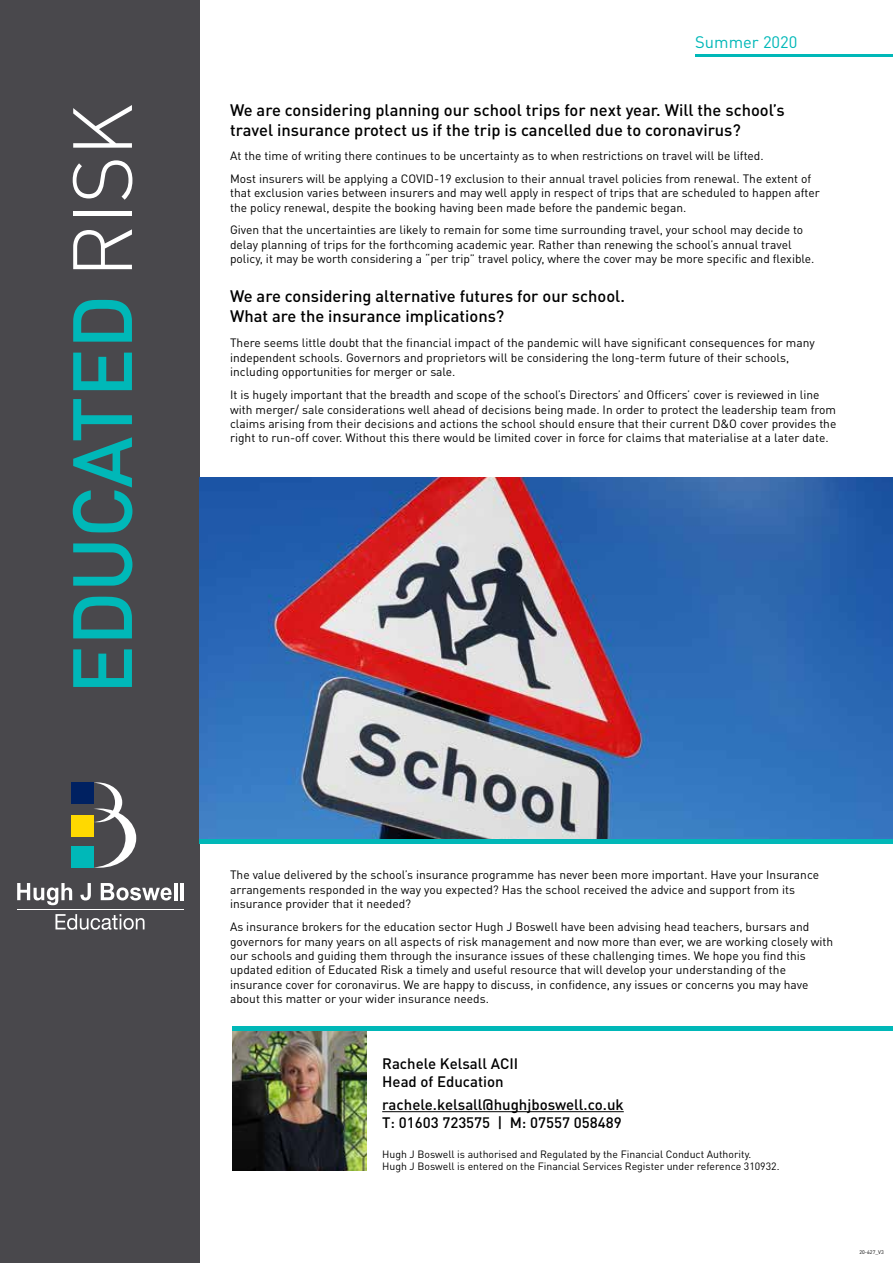
<style>
.page{position:relative;width:893px;height:1263px;background:#fff}
.page>*{position:absolute;margin:0;border:0;box-sizing:border-box;transform-origin:0 0}
.t1{font:500 82.5px "DIN Pro";letter-spacing:-.015em;color:#00b8b8}
.t2{font:500 16.5px/19.8px "DIN Pro";color:#000}
.t3{font:16.5px "DIN Pro";color:#00b8b8}
.t4{font:500 15px/18px "DIN Pro";color:#000}
.t5{font:12px/14.4px "DIN Pro";color:#000}
.t6{font:10.5px/12.6px "DIN Pro";color:#000}
.t7{font:5.25px "DIN Pro";color:#000}
.s1{font-weight:300;color:#fff}
</style>
<div class="page">
<img style="left:232px;top:1030px;width:135px;height:140px">
<hr style="left:695px;top:54px;width:198px;height:2px;background:#00b8b8">
<div style="left:0;top:0;width:200px;height:1263px;background:#49484c"></div>
<svg style="left:17px;top:883px;width:55px;height:22px"></svg>
<svg style="left:80px;top:883px;width:11px;height:17px"></svg>
<svg style="left:101px;top:883px;width:71px;height:17px"></svg>
<hr style="left:174px;top:883px;width:3px;height:17px;background:#fff">
<hr style="left:180px;top:883px;width:4px;height:17px;background:#fff">
<svg style="left:93px;top:782px;width:43px;height:86px"></svg>
<div style="left:72px;top:846px;width:22px;height:21px;background:#00b8b8"></div>
<div style="left:72px;top:782px;width:22px;height:22px;background:#002161"></div>
<div style="left:72px;top:815px;width:22px;height:22px;background:#ffd900"></div>
<svg style="left:55px;top:914px;width:90px;height:16px"></svg>
<hr style="left:17px;top:909px;width:167px;height:1px;background:#fff">
<hr style="left:382px;top:1111px;width:242px;height:1px;background:#000">
<hr style="left:232px;top:1026px;width:661px;height:4px;background:#00b8b8">
<img style="left:200px;top:477px;width:693px;height:362px">
<hr style="left:200px;top:839px;width:693px;height:4px;background:#00b8b8">
<h1 class="t1" style="left:46px;top:695px;width:593px;rotate:-90deg">EDUCATED <span class="s1">RISK</span></h1>
<h2 class="t3" style="left:695px;top:31px;width:104px">Summer 2020</h2>
<h2 class="t2" style="left:230px;top:99px;width:556px">We are considering planning our school trips for next year. Will the school’s travel insurance protect us if the trip is cancelled due to coronavirus?</h2>
<p class="t5" style="left:230px;top:144px;width:583px;line-height:23px">At the time of writing there continues to be uncertainty as to when restrictions on travel will be lifted.<br>Most insurers will be applying a COVID-19 exclusion to their annual travel policies from renewal. The extent of</p>
<p class="t5" style="left:230px;top:185px;width:591px">that exclusion varies between insurers and may well apply in respect of trips that are scheduled to happen after the policy renewal, despite the booking having been made before the pandemic began.</p>
<p class="t5" style="left:230px;top:222px;width:586px">Given that the uncertainties are likely to remain for some time surrounding travel, your school may decide to delay planning of trips for the forthcoming academic year. Rather than renewing the school’s annual travel policy, it may be worth considering a “per trip” travel policy, where the cover may be more specific and flexible.</p>
<h2 class="t2" style="left:230px;top:285px;width:396px">We are considering alternative futures for our school.<br>What are the insurance implications?</h2>
<p class="t5" style="left:230px;top:335px;width:586px">There seems little doubt that the financial impact of the pandemic will have significant consequences for many independent schools. Governors and proprietors will be considering the long-term future of their schools, including opportunities for merger or sale.</p>
<p class="t5" style="left:230px;top:387px;width:608px">It is hugely important that the breadth and scope of the school’s Directors’ and Officers’ cover is reviewed in line with merger/ sale considerations well ahead of decisions being made. In order to protect the leadership team from claims arising from their decisions and actions the school should ensure that their current D&amp;O cover provides the right to run-off cover. Without this there would be limited cover in force for claims that materialise at a later date.</p>
<p class="t5" style="left:230px;top:867px;width:590px">The value delivered by the school’s insurance programme has never been more important. Have your Insurance arrangements responded in the way you expected? Has the school received the advice and support from its insurance provider that it needed?</p>
<p class="t5" style="left:230px;top:919px;width:605px">As insurance brokers for the education sector Hugh J Boswell have been advising head teachers, bursars and governors for many years on all aspects of risk management and now more than ever, we are working closely with our schools and guiding them through the insurance issues of these challenging times. We hope you find this updated edition of Educated Risk a timely and useful resource that will develop your understanding of the insurance cover for coronavirus. We are happy to discuss, in confidence, any issues or concerns you may have about this matter or your wider insurance needs.</p>
<p class="t4" style="left:382px;top:1054px;width:138px">Rachele Kelsall ACII<br>Head of Education</p>
<p class="t4" style="left:382px;top:1094px;width:243px">rachele.kelsall@hughjboswell.co.uk<br>T: 01603 723575 | M: 07557 058489</p>
<p class="t6" style="left:382px;top:1147px;width:399px">Hugh J Boswell is authorised and Regulated by the Financial Conduct Authority.<br>Hugh J Boswell is entered on the Financial Services Register under reference 310932.</p>
<p class="t7" style="left:859px;top:1248px;width:26px">20-627_V3</p>
</div>
